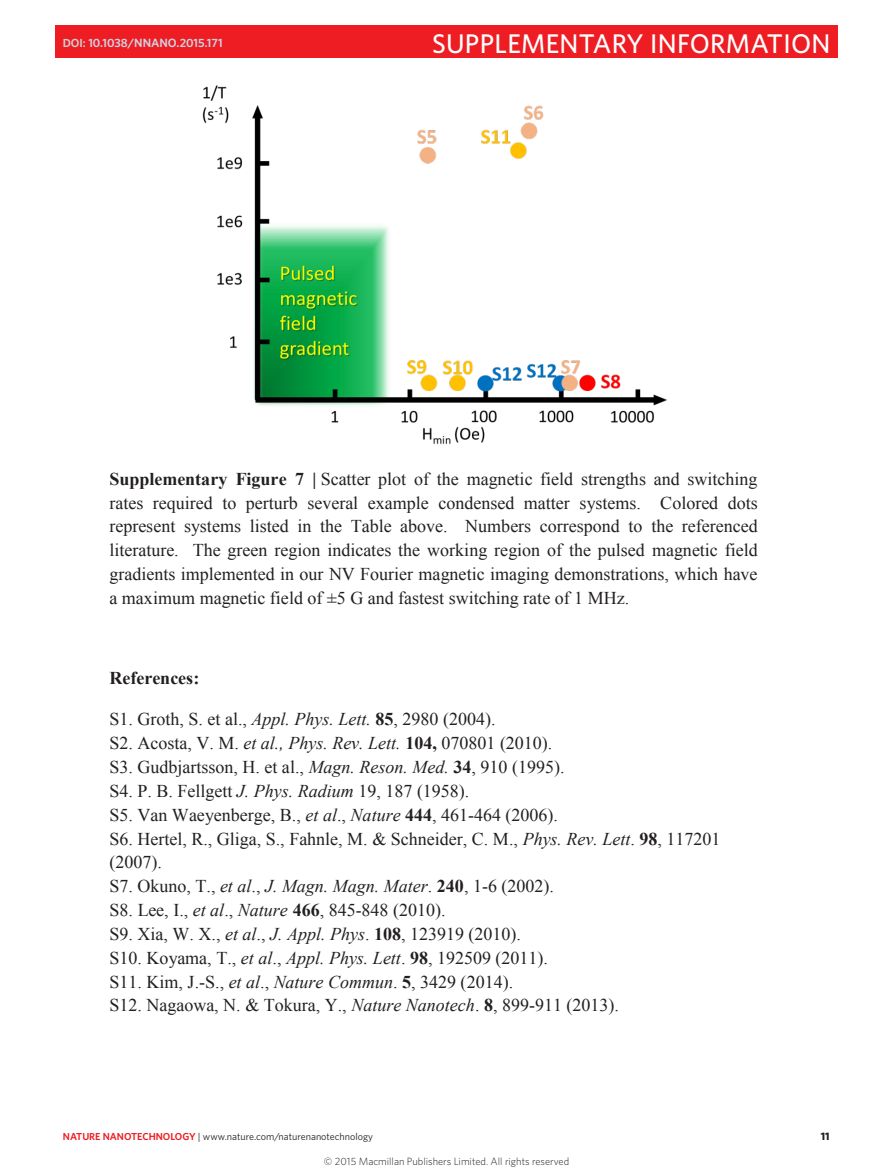
<style>
.page{position:relative;width:893px;height:1174px;background:#fff}
.page>*{position:absolute;margin:0;border:0;box-sizing:border-box;transform-origin:0 0}
.t1{font:500 27px "Whitney";letter-spacing:.01em;color:#fff}
.t2{font:18px/23.9px "Times New Roman";color:#231f20;text-align:justify}
.t3{font:700 18px "Times New Roman";letter-spacing:-.005em;color:#231f20}
.t4{font:600 12px "Whitney";color:#cfd4e4}
.t5{font:700 10.8px "Whitney";color:#231f20}
.t6{font:300 10.5px "Whitney";color:#231f20}
.t7{font:10.2px "Whitney";color:#231f20}
.s1{font-size:11.7px;color:#d1d2d4}
.s2{font-weight:700}
.s3{font-style:italic}
.s4{font-weight:600;color:#ee1d23}
</style>
<div class="page">
<img style="left:202px;top:85px;width:465px;height:360px">
<div style="left:55px;top:25px;width:783px;height:33px;background:#ee1d23"></div>
<p class="t4" style="left:63px;top:35px;width:161px"><span class="s1">DOI:</span> 10.1038/NNANO.2015.171</p>
<h1 class="t1" style="left:432px;top:25px;width:400px">SUPPLEMENTARY INFORMATION</h1>
<p class="t2" style="left:110px;top:466px;width:650px"><span class="s2">Supplementary Figure 7 |</span> Scatter plot of the magnetic field strengths and switching rates required to perturb several example condensed matter systems. Colored dots represent systems listed in the Table above. Numbers correspond to the referenced literature. The green region indicates the working region of the pulsed magnetic field gradients implemented in our NV Fourier magnetic imaging demonstrations, which have a maximum magnetic field of ±5 G and fastest switching rate of 1 MHz.</p>
<p class="t3" style="left:110px;top:666px;width:91px">References:</p>
<p class="t2" style="left:110px;top:707px;width:613px;text-align:left">S1. Groth, S. et al., <span class="s3">Appl. Phys. Lett.</span> <span class="s2">85</span>, 2980 (2004).<br>S2. Acosta, V. M. <span class="s3">et al., Phys. Rev. Lett.</span> <span class="s2">104,</span> 070801 (2010).<br>S3. Gudbjartsson, H. et al., <span class="s3">Magn. Reson. Med.</span> <span class="s2">34</span>, 910 (1995).<br>S4. P. B. Fellgett <span class="s3">J. Phys. Radium</span> 19, 187 (1958).<br>S5. Van Waeyenberge, B., <span class="s3">et al</span>., <span class="s3">Nature</span> <span class="s2">444</span>, 461-464 (2006).<br>S6. Hertel, R., Gliga, S., Fahnle, M. &amp; Schneider, C. M., <span class="s3">Phys. Rev. Lett</span>. <span class="s2">98</span>, 117201 (2007).<br>S7. Okuno, T., <span class="s3">et al</span>., <span class="s3">J. Magn. Magn. Mater</span>. <span class="s2">240</span>, 1-6 (2002).<br>S8. Lee, I., <span class="s3">et al</span>., <span class="s3">Nature</span> <span class="s2">466</span>, 845-848 (2010).<br>S9. Xia, W. X., <span class="s3">et al</span>., <span class="s3">J. Appl. Phys</span>. <span class="s2">108</span>, 123919 (2010).<br>S10. Koyama, T., <span class="s3">et al</span>., <span class="s3">Appl. Phys. Lett</span>. <span class="s2">98</span>, 192509 (2011).<br>S11. Kim, J.-S., <span class="s3">et al</span>., <span class="s3">Nature Commun</span>. <span class="s2">5</span>, 3429 (2014).<br>S12. Nagaowa, N. &amp; Tokura, Y., <span class="s3">Nature Nanotech</span>. <span class="s2">8</span>, 899-911 (2013).</p>
<p class="t7" style="left:63px;top:1129px;width:312px"><span class="s4">NATURE NANOTECHNOLOGY</span> | www.nature.com/naturenanotechnology</p>
<p class="t5" style="left:821px;top:1128px;width:10px">11</p>
<p class="t6" style="left:324px;top:1154px;width:247px">© 2015 Macmillan Publishers Limited. All rights reserved</p>
</div>
